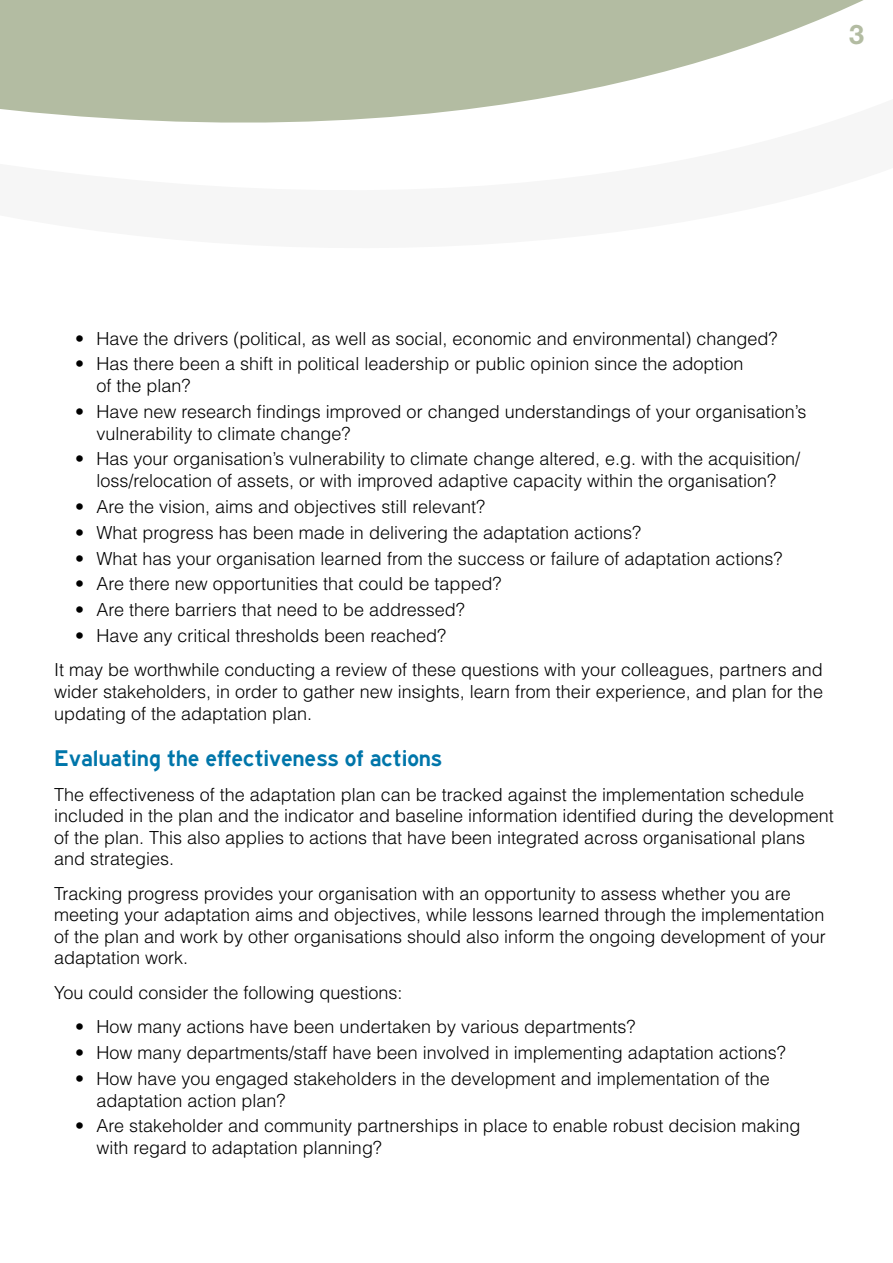
<style>
.page{position:relative;width:893px;height:1263px;background:#fff}
.page>*{position:absolute;margin:0;border:0;box-sizing:border-box;transform-origin:0 0}
.t1{font:700 27px "Helvetica Neue LT Std";color:#b3bca2}
.Sub_Header{font:21px "traffic 04";color:#0076aa}
.Main_body{font:300 18px/21.6px "Helvetica LT Std";color:#000}
</style>
<div class="page">
<svg style="left:0;top:0;width:864px;height:123px;fill:#b3bca2"></svg>
<h1 class="t1" style="left:849px;top:17px;width:17px">3</h1>
<p class="Main_body" style="left:75px;top:327px;width:704px">• Have the drivers (political, as well as social, economic and environmental) changed?</p>
<p class="Main_body" style="left:97px;top:353px;width:648px;text-indent:-21px">• Has there been a shift in political leadership or public opinion since the adoption of the plan?</p>
<p class="Main_body" style="left:97px;top:401px;width:711px;text-indent:-21px">• Have new research findings improved or changed understandings of your organisation’s vulnerability to climate change?</p>
<p class="Main_body" style="left:75px;top:448px;width:726px;text-align:center">• Has your organisation’s vulnerability to climate change altered, e.g. with the acquisition/ loss/relocation of assets, or with improved adaptive capacity within the organisation?</p>
<p class="Main_body" style="left:75px;top:495px;width:411px">• Are the vision, aims and objectives still relevant?</p>
<p class="Main_body" style="left:75px;top:521px;width:567px">• What progress has been made in delivering the adaptation actions?</p>
<p class="Main_body" style="left:75px;top:547px;width:709px">• What has your organisation learned from the success or failure of adaptation actions?</p>
<p class="Main_body" style="left:75px;top:573px;width:428px">• Are there new opportunities that could be tapped?</p>
<p class="Main_body" style="left:75px;top:599px;width:391px">• Are there barriers that need to be addressed?</p>
<p class="Main_body" style="left:75px;top:625px;width:372px">• Have any critical thresholds been reached?</p>
<p class="Main_body" style="left:54px;top:659px;width:770px;text-align:justify">It may be worthwhile conducting a review of these questions with your colleagues, partners and wider stakeholders, in order to gather new insights, learn from their experience, and plan for the updating of the adaptation plan.</p>
<p class="Sub_Header" style="left:54px;top:746px;width:390px">Evaluating the effectiveness of actions</p>
<p class="Main_body" style="left:54px;top:783px;width:781px">The effectiveness of the adaptation plan can be tracked against the implementation schedule included in the plan and the indicator and baseline information identified during the development of the plan. This also applies to actions that have been integrated across organisational plans and strategies.</p>
<p class="Main_body" style="left:54px;top:882px;width:773px">Tracking progress provides your organisation with an opportunity to assess whether you are meeting your adaptation aims and objectives, while lessons learned through the implementation of the plan and work by other organisations should also inform the ongoing development of your adaptation work.</p>
<p class="Main_body" style="left:54px;top:981px;width:350px">You could consider the following questions:</p>
<p class="Main_body" style="left:75px;top:1016px;width:562px">• How many actions have been undertaken by various departments?</p>
<p class="Main_body" style="left:75px;top:1042px;width:712px">• How many departments/staff have been involved in implementing adaptation actions?</p>
<p class="Main_body" style="left:97px;top:1067px;width:675px;text-indent:-21px">• How have you engaged stakeholders in the development and implementation of the adaptation action plan?</p>
<p class="Main_body" style="left:97px;top:1115px;width:705px;text-indent:-21px">• Are stakeholder and community partnerships in place to enable robust decision making with regard to adaptation planning?</p>
</div>
